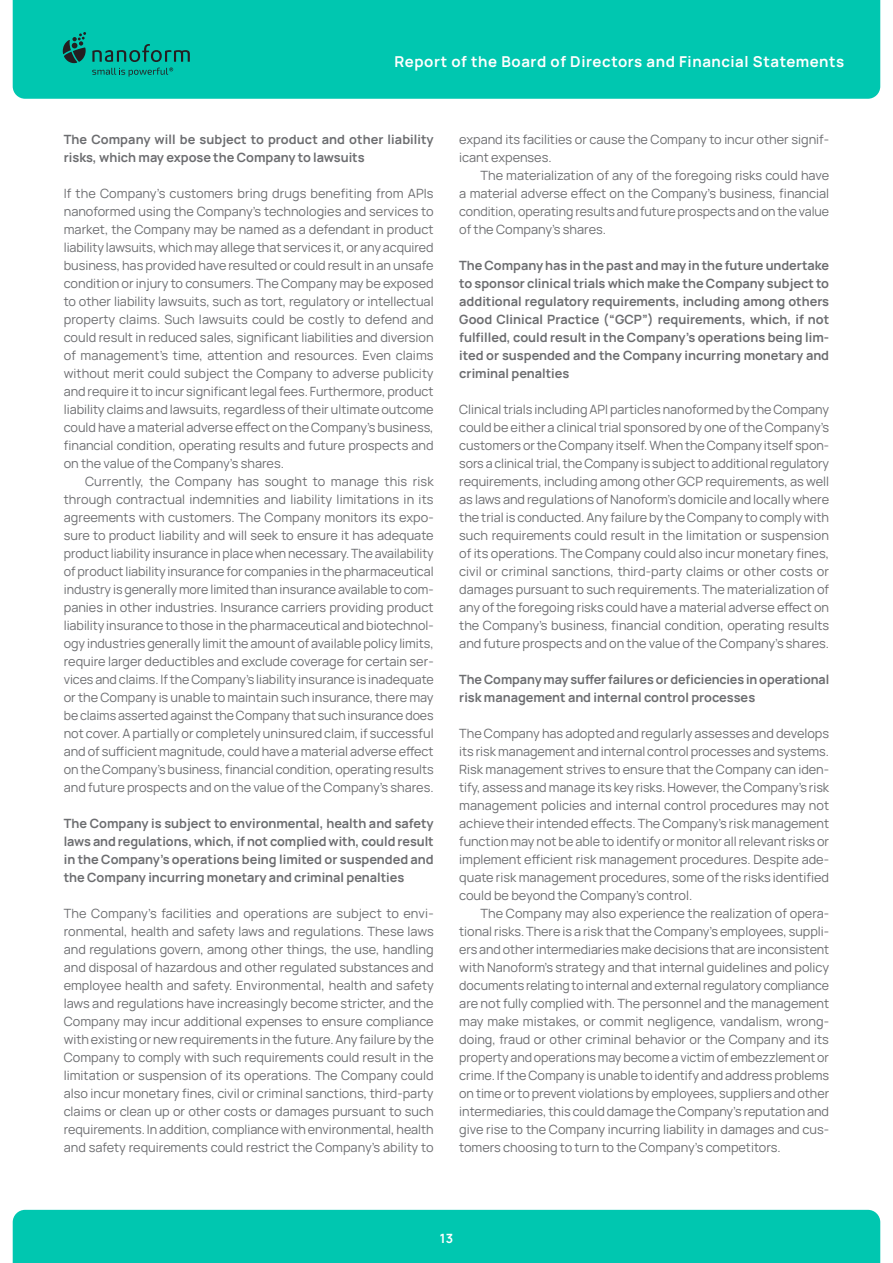
<style>
.page{position:relative;width:893px;height:1263px;background:#fff}
.page>*{position:absolute;margin:0;border:0;box-sizing:border-box;transform-origin:0 0}
.t1{font:700 15px "Manrope";letter-spacing:.04em;color:#fff}
._01_Body_1{font:12.75px/18px "Manrope";color:#6c6d70;text-align:justify}
._01_Body_indent{font:12.75px/18px "Manrope";color:#6c6d70;text-align:justify}
._01_Body_BOLD{font:700 12.75px/18px "Manrope";color:#6c6d70}
.t2{font:700 12.75px "Manrope";color:#fff}
</style>
<div class="page">
<div style="left:13px;top:1210px;width:867px;height:53px;background:#00c7b0"></div>
<div style="left:13px;top:0;width:867px;height:99px;background:#00c7b0"></div>
<svg style="left:92px;top:44px;width:98px;height:18px;background:#099b8a"></svg>
<svg style="left:63px;top:32px;width:23px;height:31px"></svg>
<svg style="left:92px;top:68px;width:81px;height:9px"></svg>
<p class="t1" style="left:394px;top:49px;width:451px">Report of the Board of Directors and Financial Statements</p>
<p class="_01_Body_BOLD" style="left:64px;top:129px;width:371px">The Company will be subject to product and other liability risks, which may expose the Company to lawsuits</p>
<p class="_01_Body_1" style="left:64px;top:184px;width:371px">If the Company’s customers bring drugs benefiting from APIs nanoformed using the Company’s technologies and services to market, the Company may be named as a defendant in product liability lawsuits, which may allege that services it, or any acquired business, has provided have resulted or could result in an unsafe condition or injury to consumers. The Company may be exposed to other liability lawsuits, such as tort, regulatory or intellectual property claims. Such lawsuits could be costly to defend and could result in reduced sales, significant liabilities and diversion of management’s time, attention and resources. Even claims without merit could subject the Company to adverse publicity and require it to incur significant legal fees. Furthermore, product liability claims and lawsuits, regardless of their ultimate outcome could have a material adverse effect on the Company’s business, financial condition, operating results and future prospects and on the value of the Company’s shares.</p>
<p class="_01_Body_indent" style="left:64px;top:472px;width:371px;text-indent:21px">Currently, the Company has sought to manage this risk through contractual indemnities and liability limitations in its agreements with customers. The Company monitors its expo&shy;sure to product liability and will seek to ensure it has adequate product liability insurance in place when necessary. The availability of product liability insurance for companies in the pharmaceutical industry is generally more limited than insurance available to com&shy;panies in other industries. Insurance carriers providing product liability insurance to those in the pharmaceutical and biotechnol&shy;ogy industries generally limit the amount of available policy limits, require larger deductibles and exclude coverage for certain ser&shy;vices and claims. If the Company’s liability insurance is inadequate or the Company is unable to maintain such insurance, there may be claims asserted against the Company that such insurance does not cover. A partially or completely uninsured claim, if successful and of sufficient magnitude, could have a material adverse effect on the Company’s business, financial condition, operating results and future prospects and on the value of the Company’s shares.</p>
<p class="_01_Body_BOLD" style="left:64px;top:813px;width:371px;text-align:justify">The Company is subject to environmental, health and safety laws and regulations, which, if not complied with, could result in the Company’s operations being limited or suspended and the Company incurring monetary and criminal penalties</p>
<p class="_01_Body_1" style="left:64px;top:904px;width:371px">The Company’s facilities and operations are subject to envi&shy;ronmental, health and safety laws and regulations. These laws and regulations govern, among other things, the use, handling and disposal of hazardous and other regulated substances and employee health and safety. Environmental, health and safety laws and regulations have increasingly become stricter, and the Company may incur additional expenses to ensure compliance with existing or new requirements in the future. Any failure by the Company to comply with such requirements could result in the limitation or suspension of its operations. The Company could also incur monetary fines, civil or criminal sanctions, third-party claims or clean up or other costs or damages pursuant to such requirements. In addition, compliance with environmental, health and safety requirements could restrict the Company’s ability to</p>
<p class="_01_Body_1" style="left:459px;top:130px;width:371px">expand its facilities or cause the Company to incur other signif&shy;icant expenses.</p>
<p class="_01_Body_indent" style="left:459px;top:166px;width:371px;text-indent:21px">The materialization of any of the foregoing risks could have a material adverse effect on the Company’s business, financial condition, operating results and future prospects and on the value of the Company’s shares.</p>
<p class="_01_Body_BOLD" style="left:459px;top:255px;width:371px;text-align:justify">The Company has in the past and may in the future undertake to sponsor clinical trials which make the Company subject to additional regulatory requirements, including among others Good Clinical Practice (“GCP”) requirements, which, if not fulfilled, could result in the Company’s operations being lim&shy;ited or suspended and the Company incurring monetary and criminal penalties</p>
<p class="_01_Body_1" style="left:459px;top:400px;width:371px">Clinical trials including API particles nanoformed by the Company could be either a clinical trial sponsored by one of the Company’s customers or the Company itself. When the Company itself spon&shy;sors a clinical trial, the Company is subject to additional regulatory requirements, including among other GCP requirements, as well as laws and regulations of Nanoform’s domicile and locally where the trial is conducted. Any failure by the Company to comply with such requirements could result in the limitation or suspension of its operations. The Company could also incur monetary fines, civil or criminal sanctions, third-party claims or other costs or damages pursuant to such requirements. The materialization of any of the foregoing risks could have a material adverse effect on the Company’s business, financial condition, operating results and future prospects and on the value of the Company’s shares.</p>
<p class="_01_Body_BOLD" style="left:459px;top:669px;width:372px">The Company may suffer failures or deficiencies in operational risk management and internal control processes</p>
<p class="_01_Body_1" style="left:459px;top:724px;width:371px">The Company has adopted and regularly assesses and develops its risk management and internal control processes and systems.<br>Risk management strives to ensure that the Company can iden&shy;tify, assess and manage its key risks. However, the Company’s risk management policies and internal control procedures may not achieve their intended effects. The Company’s risk management function may not be able to identify or monitor all relevant risks or implement efficient risk management procedures. Despite ade&shy;quate risk management procedures, some of the risks identified could be beyond the Company’s control.</p>
<p class="_01_Body_indent" style="left:459px;top:904px;width:371px;text-indent:21px">The Company may also experience the realization of opera&shy;tional risks. There is a risk that the Company’s employees, suppli&shy;ers and other intermediaries make decisions that are inconsistent with Nanoform’s strategy and that internal guidelines and policy documents relating to internal and external regulatory compliance are not fully complied with. The personnel and the management may make mistakes, or commit negligence, vandalism, wrong&shy;doing, fraud or other criminal behavior or the Company and its property and operations may become a victim of embezzlement or crime. If the Company is unable to identify and address problems on time or to prevent violations by employees, suppliers and other intermediaries, this could damage the Company’s reputation and give rise to the Company incurring liability in damages and cus&shy;tomers choosing to turn to the Company’s competitors.</p>
<p class="t2" style="left:440px;top:1228px;width:15px">13</p>
</div>
